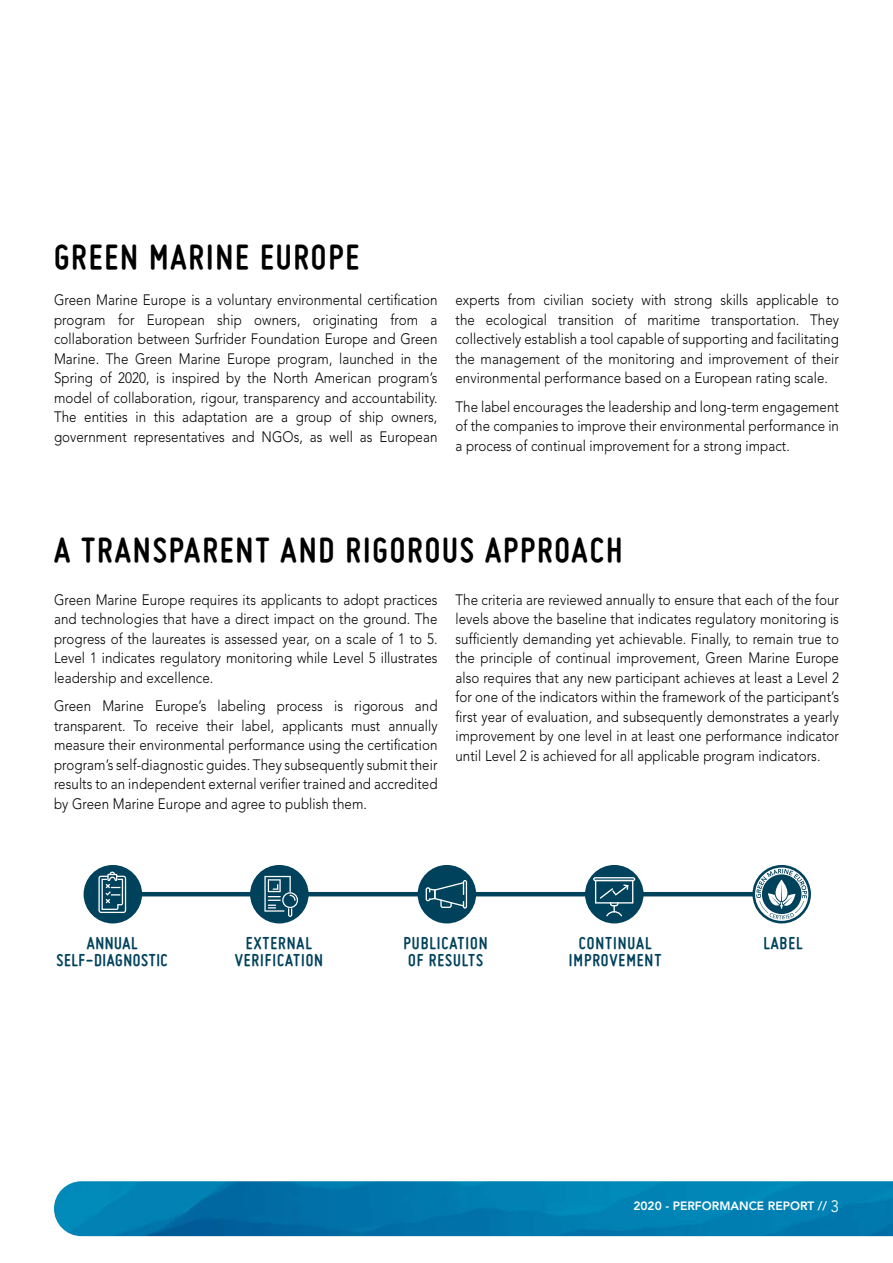
<style>
.page{position:relative;width:893px;height:1263px;background:#fff}
.page>*{position:absolute;margin:0;border:0;box-sizing:border-box;transform-origin:0 0}
.t1{font:700 37.5px "Miso";letter-spacing:.05em;color:#000}
.t2{font:700 18.45px/16px "Miso";letter-spacing:.05em;color:#00425c;text-align:center}
.t3{font:700 18.45px/16px "Miso";letter-spacing:.03em;color:#00425c;text-align:center}
.t4{font:300 15px/19.5px "Avenir";letter-spacing:.005em;color:#000;text-align:justify;scale:.89 1}
.t5{font:800 12px "Avenir";color:#fff}
.s1{font-weight:400;font-size:16.5px}
</style>
<div class="page">
<img style="left:54px;top:1181px;width:839px;height:55px">
<div style="left:84px;top:865px;width:58px;height:58px;background:#00425c;border-radius:50%"></div>
<div style="left:250px;top:865px;width:59px;height:58px;background:#00425c;border-radius:50%"></div>
<div style="left:418px;top:865px;width:58px;height:58px;background:#00425c;border-radius:50%"></div>
<div style="left:585px;top:865px;width:59px;height:58px;background:#00425c;border-radius:50%"></div>
<svg style="left:752px;top:865px;width:59px;height:58px"></svg>
<hr style="left:124px;top:892px;width:639px;height:4px;background:#00425c">
<svg style="left:98px;top:871px;width:28px;height:42px"></svg>
<svg style="left:264px;top:876px;width:34px;height:41px"></svg>
<svg style="left:426px;top:880px;width:41px;height:29px"></svg>
<svg style="left:593px;top:877px;width:42px;height:4px"></svg>
<hr style="left:594px;top:878px;width:40px;height:2px;background:#fff">
<svg style="left:595px;top:880px;width:38px;height:36px"></svg>
<svg style="left:755px;top:867px;width:53px;height:54px"></svg>
<h1 class="t1" style="left:54px;top:235px;width:307px">GREEN MARINE EUROPE</h1>
<p class="t4" style="left:54px;top:290px;width:432px">Green Marine Europe is a voluntary environmental certification program for European ship owners, originating from a collaboration between Surfrider Foundation Europe and Green Marine. The Green Marine Europe program, launched in the Spring of 2020, is inspired by the North American program’s model of collaboration, rigour, transparency and accountability.<br>The entities in this adaptation are a group of ship owners, government representatives and NGOs, as well as European</p>
<p class="t4" style="left:455px;top:290px;width:432px">experts from civilian society with strong skills applicable to the ecological transition of maritime transportation. They collectively establish a tool capable of supporting and facilitating the management of the monitoring and improvement of their environmental performance based on a European rating scale.</p>
<p class="t4" style="left:455px;top:397px;width:432px">The label encourages the leadership and long-term engagement of the companies to improve their environmental performance in a process of continual improvement for a strong impact.</p>
<h1 class="t1" style="left:54px;top:529px;width:570px">A TRANSPARENT AND RIGOROUS APPROACH</h1>
<p class="t4" style="left:54px;top:590px;width:432px">Green Marine Europe requires its applicants to adopt practices and technologies that have a direct impact on the ground. The progress of the laureates is assessed year, on a scale of 1 to 5.<br>Level 1 indicates regulatory monitoring while Level 5 illustrates leadership and excellence.</p>
<p class="t4" style="left:54px;top:696px;width:432px">Green Marine Europe’s labeling process is rigorous and transparent. To receive their label, applicants must annually measure their environmental performance using the certification program’s self-diagnostic guides. They subsequently submit their results to an independent external verifier trained and accredited by Green Marine Europe and agree to publish them.</p>
<p class="t4" style="left:455px;top:590px;width:432px">The criteria are reviewed annually to ensure that each of the four levels above the baseline that indicates regulatory monitoring is sufficiently demanding yet achievable. Finally, to remain true to the principle of continual improvement, Green Marine Europe also requires that any new participant achieves at least a Level 2 for one of the indicators within the framework of the participant’s first year of evaluation, and subsequently demonstrates a yearly improvement by one level in at least one performance indicator until Level 2 is achieved for all applicable program indicators.</p>
<p class="t3" style="left:57px;top:935px;width:113px">ANNUAL<br>SELF-DIAGNOSTIC</p>
<p class="t2" style="left:235px;top:935px;width:90px">EXTERNAL<br>VERIFICATION</p>
<p class="t2" style="left:404px;top:935px;width:85px;text-align:left">PUBLICATION<br>OF RESULTS</p>
<p class="t2" style="left:569px;top:935px;width:94px">CONTINUAL<br>IMPROVEMENT</p>
<p class="t2" style="left:763px;top:935px;width:41px">LABEL</p>
<p class="t5" style="left:633px;top:1199px;width:207px">2020 - PERFORMANCE REPORT // <span class="s1">3</span></p>
</div>
